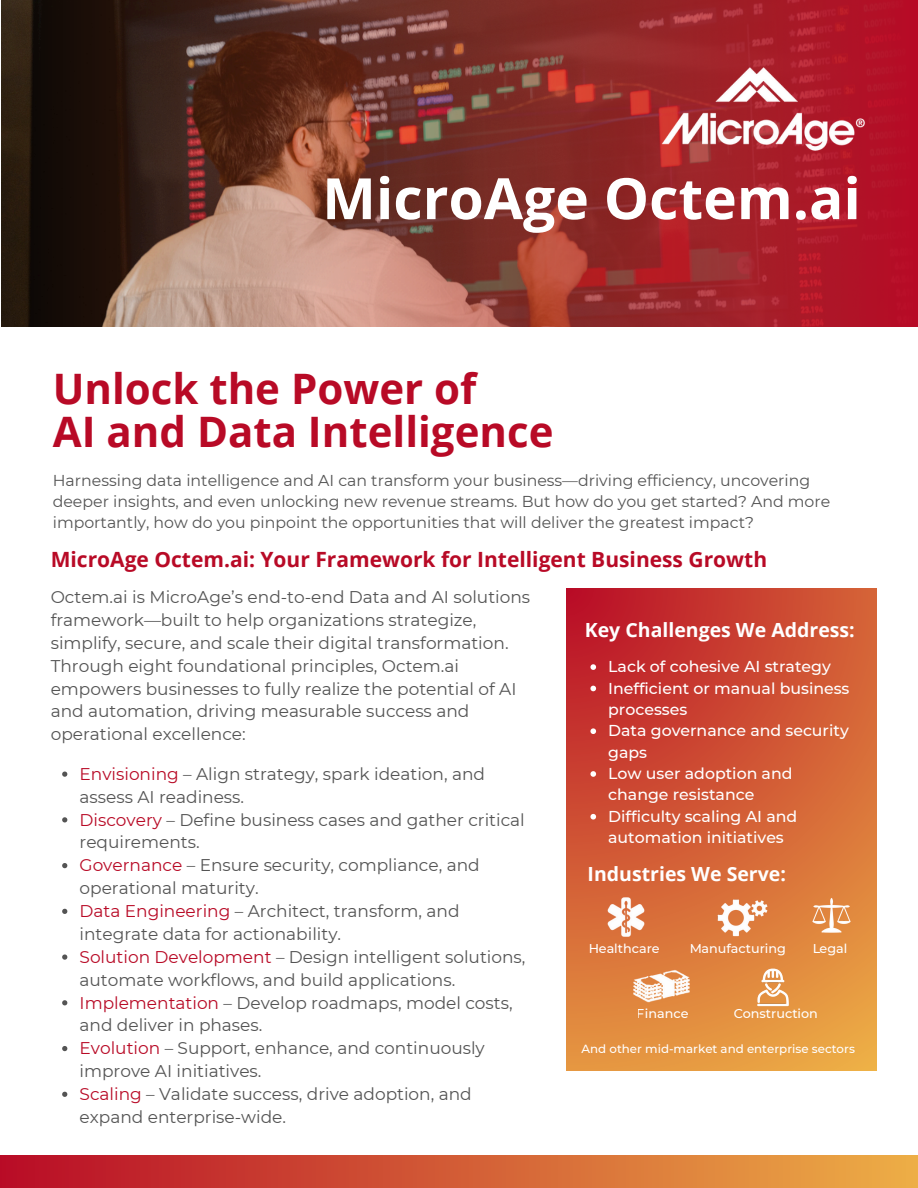
<style>
.page{position:relative;width:918px;height:1188px;background:#fff}
.page>*{position:absolute;margin:0;border:0;box-sizing:border-box;transform-origin:0 0}
.t1{font:700 57px "Open Sans";color:#fff}
.t2{font:700 42px/42.8px "Open Sans";color:#b80a26}
.t3{font:700 21px "Open Sans";color:#b80a26}
.t4{font:700 19.5px "Open Sans";color:#fff}
.t5{font:16.95px/22.8px "Montserrat";color:#545454}
.t6{font:15.75px/21.3px "Montserrat";color:#545454}
.t7{font:500 15.75px/21.3px "Montserrat";color:#fff}
.t8{font:500 12.75px "Montserrat";color:#fff}
.t9{font:500 11.85px "Montserrat";color:#fff}
.s1{color:#b80a26}
</style>
<div class="page">
<svg style="left:2px;top:0;width:916px;height:326px;background:#7f3430"></svg>
<div style="left:0;top:1155px;width:918px;height:33px;background:linear-gradient(to right,#b80b26,#edae46)"></div>
<img style="left:654px;top:64px;width:222px;height:89px">
<svg style="left:566px;top:588px;width:310px;height:482px;background:#d46237"></svg>
<img style="left:574px;top:893px;width:105px;height:48px">
<img style="left:718px;top:898px;width:49px;height:38px">
<img style="left:811px;top:897px;width:41px;height:39px">
<img style="left:623px;top:967px;width:77px;height:39px">
<img style="left:757px;top:968px;width:32px;height:40px">
<svg style="left:62px;top:772px;width:5px;height:5px"></svg>
<svg style="left:62px;top:817px;width:5px;height:5px"></svg>
<svg style="left:62px;top:863px;width:5px;height:5px"></svg>
<svg style="left:62px;top:909px;width:5px;height:5px"></svg>
<svg style="left:62px;top:954px;width:5px;height:6px"></svg>
<svg style="left:62px;top:1000px;width:5px;height:5px"></svg>
<svg style="left:62px;top:1046px;width:5px;height:5px"></svg>
<svg style="left:62px;top:1092px;width:5px;height:5px"></svg>
<svg style="left:590px;top:664px;width:6px;height:6px"></svg>
<svg style="left:590px;top:686px;width:6px;height:5px"></svg>
<svg style="left:590px;top:728px;width:6px;height:6px"></svg>
<svg style="left:590px;top:771px;width:6px;height:6px"></svg>
<svg style="left:590px;top:814px;width:6px;height:6px"></svg>
<h4 class="t1" style="left:322px;top:158px;width:540px">MicroAge Octem.ai</h4>
<h4 class="t2" style="left:53px;top:366px;width:502px">Unlock the Power of<br>AI and Data Intelligence</h4>
<h4 class="t6" style="left:53px;top:469px;width:779px">Harnessing data intelligence and AI can transform your business—driving efficiency, uncovering deeper insights, and even unlocking new revenue streams. But how do you get started? And more importantly, how do you pinpoint the opportunities that will deliver the greatest impact?</h4>
<h4 class="t3" style="left:51px;top:545px;width:718px">MicroAge Octem.ai: Your Framework for Intelligent Business Growth</h4>
<p class="t5" style="left:51px;top:586px;width:481px">Octem.ai is MicroAge’s end-to-end Data and AI solutions framework—built to help organizations strategize, simplify, secure, and scale their digital transformation.<br>Through eight foundational principles, Octem.ai empowers businesses to fully realize the potential of AI and automation, driving measurable success and operational excellence:</p>
<p class="t5" style="left:80px;top:762px;width:447px"><span class="s1">Envisioning</span> – Align strategy, spark ideation, and assess AI readiness.<br><span class="s1">Discovery</span> – Define business cases and gather critical requirements.<br><span class="s1">Governance</span> – Ensure security, compliance, and operational maturity.<br><span class="s1">Data Engineering</span> – Architect, transform, and integrate data for actionability.<br><span class="s1">Solution Development</span> – Design intelligent solutions, automate workflows, and build applications.<br><span class="s1">Implementation</span> – Develop roadmaps, model costs, and deliver in phases.<br><span class="s1">Evolution</span> – Support, enhance, and continuously improve AI initiatives.<br><span class="s1">Scaling</span> – Validate success, drive adoption, and expand enterprise-wide.</p>
<h4 class="t4" style="left:585px;top:616px;width:271px">Key Challenges We Address:</h4>
<h4 class="t7" style="left:608px;top:656px;width:224px">Lack of cohesive AI strategy</h4>
<h3 class="t7" style="left:608px;top:677px;width:243px">Inefficient or manual business processes</h3>
<p class="t7" style="left:608px;top:720px;width:242px">Data governance and security gaps</p>
<p class="t7" style="left:608px;top:763px;width:186px">Low user adoption and change resistance</p>
<p class="t7" style="left:608px;top:805px;width:190px">Difficulty scaling AI and automation initiatives</p>
<p class="t4" style="left:588px;top:860px;width:200px">Industries We Serve:</p>
<p class="t8" style="left:689px;top:941px;width:98px">Manufacturing</p>
<p class="t8" style="left:589px;top:941px;width:73px">Healthcare</p>
<p class="t8" style="left:812px;top:941px;width:37px">Legal</p>
<p class="t8" style="left:637px;top:1006px;width:53px">Finance</p>
<p class="t8" style="left:734px;top:1006px;width:86px">Construction</p>
<p class="t9" style="left:582px;top:1042px;width:275px">And other mid-market and enterprise sectors</p>
</div>
